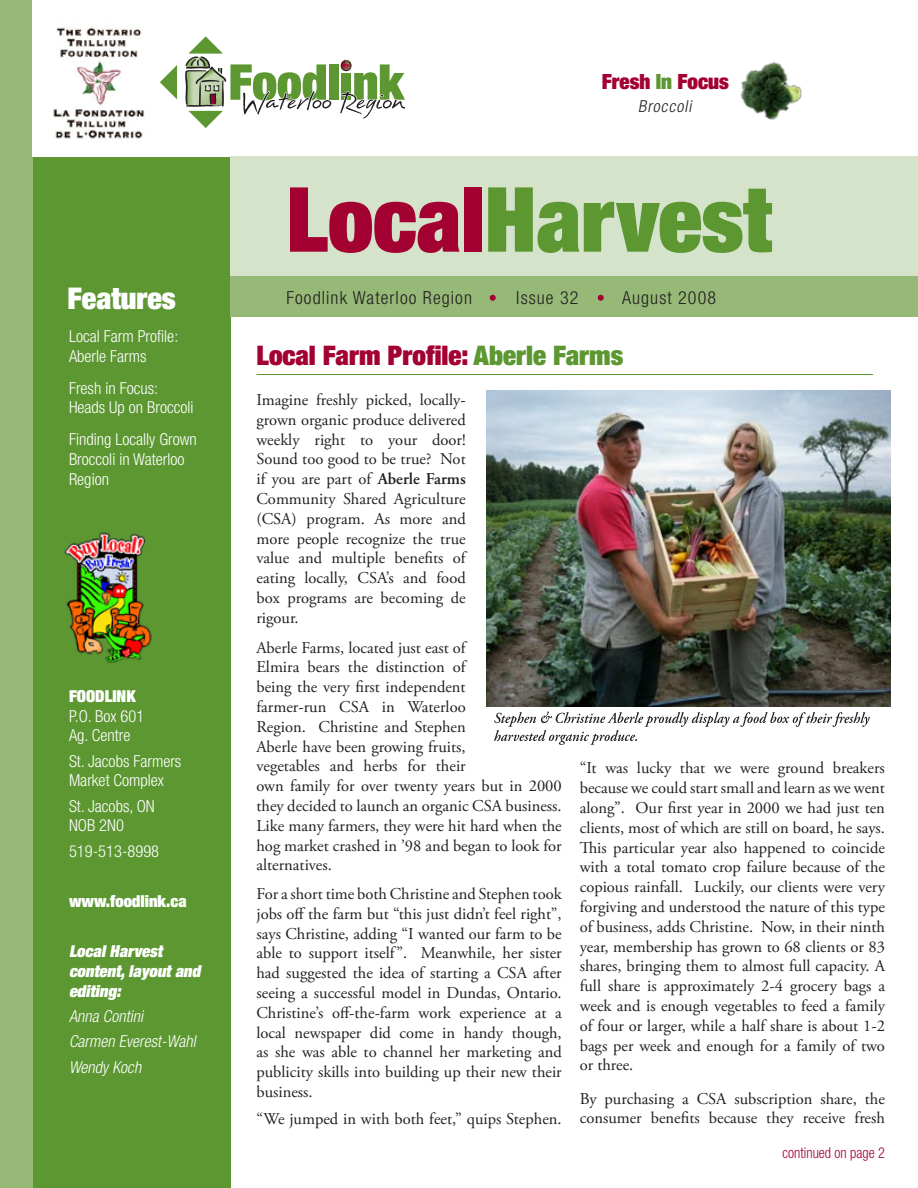
<style>
.page{position:relative;width:918px;height:1188px;background:#fff}
.page>*{position:absolute;margin:0;border:0;box-sizing:border-box;transform-origin:0 0}
.t1{font:900 expanded 90px "Helvetica Neue LT";color:#5c9731}
.Table_of_Contents_Bo{font:900 expanded 30px "Helvetica Neue LT";color:#fff}
.Headline{font:900 expanded 27px "Helvetica Neue LT";color:#a40133}
.Table_of_Contents_Bo-2{font:900 expanded 21px "Helvetica Neue LT";color:#a40133}
.Headline-2{font:300 condensed 18px "Helvetica Neue LT";letter-spacing:.06em;color:#231f20}
.Body{font:16.5px/19.8px "Adobe Garamond Pro";color:#231f20;text-align:justify}
.Table_of_Contents_Bo-3{font:300 condensed 16.5px/19.8px "Helvetica Neue LT";color:#fff}
.Table_of_Contents_Bo-4{font:italic 300 condensed 16.5px "Helvetica Neue LT";color:#fff}
.Table_of_Contents_Bo-5{font:italic 900 expanded 16.5px/19.8px "Helvetica Neue LT";color:#fff}
.Table_of_Contents_Bo-6{font:900 expanded 16.5px "Helvetica Neue LT";color:#fff}
.Headline-3{font:italic 300 condensed 16.5px "Helvetica Neue LT";color:#231f20}
.Body-2{font:300 condensed 15px "Helvetica Neue LT";color:#a40133;scale:.94 1}
.s1{font-weight:900;font-stretch:expanded}
.s2{color:#5c9731}
.s3{color:#a40133}
.s4{font-weight:600}
</style>
<div class="page">
<div style="left:0;top:0;width:228px;height:1188px;background:#96b977"></div>
<div style="left:33px;top:156px;width:198px;height:1032px;background:#5c9731"></div>
<div style="left:33px;top:0;width:884px;height:156px;background:#fff"></div>
<div style="left:231px;top:276px;width:687px;height:41px;background:#96b977"></div>
<div style="left:231px;top:156px;width:687px;height:120px;background:#d6e3cb"></div>
<svg style="left:160px;top:65px;width:17px;height:34px"></svg>
<div style="left:329px;top:64px;width:10px;height:36px;background:#5c9731"></div>
<svg style="left:185px;top:36px;width:147px;height:92px"></svg>
<svg style="left:340px;top:59px;width:66px;height:60px"></svg>
<img style="left:53px;top:27px;width:92px;height:112px">
<img style="left:740px;top:62px;width:62px;height:58px">
<hr style="left:256px;top:374px;width:617px;height:1px;background:#5c9731">
<svg style="left:490px;top:295px;width:6px;height:6px"></svg>
<svg style="left:598px;top:295px;width:6px;height:6px"></svg>
<img style="left:64px;top:532px;width:88px;height:131px">
<img style="left:486px;top:390px;width:405px;height:316px">
<svg style="left:494px;top:711px;width:376px;height:34px"></svg>
<p class="Table_of_Contents_Bo" style="left:68px;top:280px;width:110px">Features</p>
<p class="Table_of_Contents_Bo-3" style="left:69px;top:326px;width:111px">Local Farm Profile:<br>Aberle Farms</p>
<p class="Table_of_Contents_Bo-3" style="left:69px;top:378px;width:126px">Fresh in Focus:<br>Heads Up on Broccoli</p>
<p class="Table_of_Contents_Bo-3" style="left:69px;top:429px;width:129px">Finding Locally Grown<br>Broccoli in Waterloo<br>Region</p>
<p class="Table_of_Contents_Bo-3" style="left:69px;top:686px;width:77px"><span class="s1">FOODLINK<br></span>P.O. Box 601<br>Ag. Centre</p>
<p class="Table_of_Contents_Bo-3" style="left:69px;top:751px;width:114px">St. Jacobs Farmers<br>Market Complex</p>
<p class="Table_of_Contents_Bo-3" style="left:69px;top:796px;width:87px">St. Jacobs, ON<br>NOB 2N0</p>
<p class="Table_of_Contents_Bo-3" style="left:69px;top:841px;width:92px">519-513-8998</p>
<p class="Table_of_Contents_Bo-6" style="left:69px;top:891px;width:119px">www.foodlink.ca</p>
<p class="Table_of_Contents_Bo-5" style="left:69px;top:941px;width:137px">LocalHarvest content,layoutand editing:</p>
<p class="Table_of_Contents_Bo-4" style="left:69px;top:1007px;width:79px">Anna Contini</p>
<p class="Table_of_Contents_Bo-4" style="left:69px;top:1032px;width:132px">Carmen Everest-Wahl</p>
<p class="Table_of_Contents_Bo-4" style="left:69px;top:1057px;width:77px">WendyKoch</p>
<p class="Table_of_Contents_Bo-2" style="left:602px;top:68px;width:129px">Fresh <span class="s2">In</span> Focus</p>
<p class="Headline-3" style="left:638px;top:97px;width:58px">Broccoli</p>
<p class="t1" style="left:286px;top:162px;width:487px"><span class="s3">Local</span>Harvest</p>
<p class="Headline-2" style="left:286px;top:287px;width:187px">Foodlink Waterloo Region</p>
<p class="Headline-2" style="left:516px;top:287px;width:64px">Issue 32</p>
<p class="Headline-2" style="left:622px;top:287px;width:95px">August 2008</p>
<p class="Headline" style="left:256px;top:338px;width:368px">Local Farm Profile: <span class="s2">Aberle Farms</span></p>
<p class="Body" style="left:256px;top:390px;width:211px">Imagine freshly picked, locally&shy;grown organic produce delivered weekly right to your door!<br>Sound too good to be true? Not if you are part of <span class="s4">Aberle Farms </span>Community Shared Agriculture (CSA) program. As more and more people recognize the true value and multiple benefits of eating locally, CSA’s and food box programs are becoming de rigour.</p>
<p class="Body" style="left:256px;top:638px;width:307px;text-align:left">Aberle Farms, located just east of<br>Elmira bears the distinction of<br>being the very first independent<br>farmer-run CSA in Waterloo<br>Region. Christine and Stephen<br>Aberle have been growing fruits,<br>vegetables and herbs for their<br>own family for over twenty years but in 2000 they decided to launch an organic CSA business.<br>Like many farmers, they were hit hard when the hog market crashed in ’98 and began to look for alternatives.</p>
<p class="Body" style="left:256px;top:885px;width:307px">For a short time both Christine and Stephen took jobs off the farm but “this just didn’t feel right”, says Christine, adding “I wanted our farm to be able to support itself”. Meanwhile, her sister had suggested the idea of starting a CSA after seeing a successful model in Dundas, Ontario.<br>Christine’s off-the-farm work experience at a local newspaper did come in handy though, as she was able to channel her marketing and publicity skills into building up their new their business.</p>
<p class="Body" style="left:256px;top:1109px;width:307px">“We jumped in with both feet,” quips Stephen.</p>
<p class="Body" style="left:580px;top:759px;width:307px">“It was lucky that we were ground breakers because we could start small and learn as we went along”. Our first year in 2000 we had just ten clients, most of which are still on board, he says.<br>This particular year also happened to coincide with a total tomato crop failure because of the copious rainfall. Luckily, our clients were very forgiving and understood the nature of this type of business, adds Christine. Now, in their ninth year, membership has grown to 68 clients or 83 shares, bringing them to almost full capacity. A full share is approximately 2-4 grocery bags a week and is enough vegetables to feed a family of four or larger, while a half share is about 1-2 bags per week and enough for a family of two or three.</p>
<p class="Body" style="left:580px;top:1089px;width:307px">By purchasing a CSA subscription share, the consumer benefits because they receive fresh</p>
<p class="Body-2" style="left:782px;top:1144px;width:111px">continued on page 2</p>
</div>
